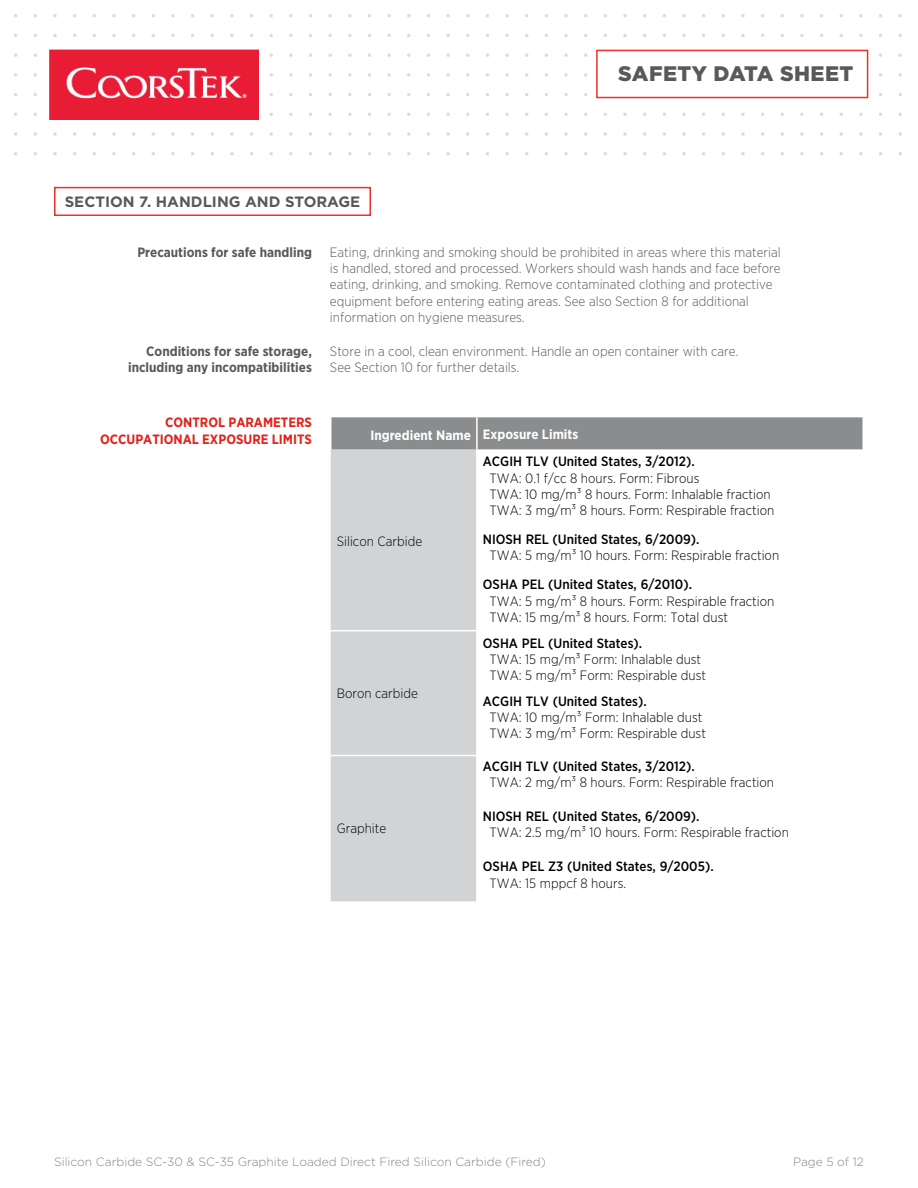
<style>
.page{position:relative;width:918px;height:1188px;background:#fff}
.page>*{position:absolute;margin:0;border:0;box-sizing:border-box;transform-origin:0 0}
.t1{font:900 21px "Gotham";letter-spacing:.02em;color:#58595b}
.t2{font:700 15px "Gotham";color:#58595b}
.t3{font:300 13.5px/16.2px "Gotham Narrow";color:#000}
.t4{font:300 13.5px/16.2px "Gotham Narrow";color:#58595b}
.t5{font:500 13.5px "Gotham Narrow";color:#000}
.t6{font:700 13.5px/16.2px "Gotham Narrow";color:#58595b;text-align:right}
.t7{font:700 13.5px/16.2px "Gotham Narrow";color:#e2231b;text-align:right}
.t8{font:700 13.5px "Gotham Narrow";color:#fff}
.t9{font:300 12px "Gotham";color:#7d868c}
</style>
<div class="page">
<img style="left:14px;top:14px;width:888px;height:142px">
<div style="left:597px;top:50px;width:271px;height:48px;background:#fff"></div>
<div style="left:596px;top:50px;width:272px;height:48px;border:2px solid #ee3124"></div>
<img style="left:50px;top:50px;width:209px;height:69px">
<div style="left:332px;top:417px;width:530px;height:33px;background:#8a8c8e"></div>
<div style="left:331px;top:450px;width:145px;height:451px;background:#d1d3d4"></div>
<hr style="left:476px;top:417px;width:2px;height:33px;background:#fff">
<div style="left:54px;top:187px;width:317px;height:29px;border:2px solid #ee3124"></div>
<hr style="left:330px;top:630px;width:147px;height:1px;background:#fff">
<hr style="left:330px;top:755px;width:147px;height:1px;background:#fff">
<p class="t2" style="left:65px;top:192px;width:297px">SECTION 7. HANDLING AND STORAGE</p>
<h1 class="t1" style="left:618px;top:60px;width:237px">SAFETY DATA SHEET</h1>
<p class="t6" style="left:137px;top:244px;width:176px">Precautions for safe handling</p>
<p class="t6" style="left:128px;top:343px;width:185px">Conditions for safe storage, including any incompatibilities</p>
<p class="t7" style="left:100px;top:414px;width:213px">CONTROL PARAMETERS<br>OCCUPATIONAL EXPOSURE LIMITS</p>
<p class="t4" style="left:330px;top:244px;width:452px">Eating, drinking and smoking should be prohibited in areas where this material is handled, stored and processed. Workers should wash hands and face before eating, drinking, and smoking. Remove contaminated clothing and protective equipment before entering eating areas. See also Section 8 for additional information on hygiene measures.</p>
<p class="t4" style="left:330px;top:343px;width:410px">Store in a cool, clean environment. Handle an open container with care.<br>See Section 10 for further details.</p>
<p class="t8" style="left:370px;top:426px;width:209px">Ingredient Name Exposure Limits</p>
<p class="t3" style="left:337px;top:532px;width:87px">Silicon Carbide</p>
<p class="t3" style="left:337px;top:685px;width:83px">Boron carbide</p>
<p class="t3" style="left:337px;top:820px;width:51px">Graphite</p>
<p class="t5" style="left:483px;top:453px;width:213px">ACGIH TLV (United States, 3/2012).</p>
<p class="t3" style="left:490px;top:469px;width:286px">TWA: 0.1 f/cc 8 hours. Form: Fibrous<br>TWA: 10 mg/m³ 8 hours. Form: Inhalable fraction<br>TWA: 3 mg/m³ 8 hours. Form: Respirable fraction</p>
<p class="t5" style="left:483px;top:531px;width:218px">NIOSH REL (United States, 6/2009).</p>
<p class="t3" style="left:490px;top:547px;width:291px">TWA: 5 mg/m³ 10 hours. Form: Respirable fraction</p>
<p class="t5" style="left:483px;top:576px;width:211px">OSHA PEL (United States, 6/2010).</p>
<p class="t3" style="left:490px;top:592px;width:286px">TWA: 5 mg/m³ 8 hours. Form: Respirable fraction<br>TWA: 15 mg/m³ 8 hours. Form: Total dust</p>
<p class="t5" style="left:483px;top:634px;width:161px">OSHA PEL (United States).</p>
<p class="t3" style="left:490px;top:651px;width:218px">TWA: 15 mg/m³ Form: Inhalable dust<br>TWA: 5 mg/m³ Form: Respirable dust</p>
<p class="t5" style="left:483px;top:693px;width:165px">ACGIH TLV (United States).</p>
<p class="t3" style="left:490px;top:709px;width:218px">TWA: 10 mg/m³ Form: Inhalable dust<br>TWA: 3 mg/m³ Form: Respirable dust</p>
<p class="t5" style="left:483px;top:758px;width:213px">ACGIH TLV (United States, 3/2012).</p>
<p class="t3" style="left:490px;top:774px;width:286px">TWA: 2 mg/m³ 8 hours. Form: Respirable fraction</p>
<p class="t5" style="left:483px;top:807px;width:218px">NIOSH REL (United States, 6/2009).</p>
<p class="t3" style="left:490px;top:824px;width:301px">TWA: 2.5 mg/m³ 10 hours. Form: Respirable fraction</p>
<p class="t5" style="left:483px;top:858px;width:232px">OSHA PEL Z3 (United States, 9/2005).</p>
<p class="t3" style="left:490px;top:874px;width:138px">TWA: 15 mppcf 8 hours.</p>
<p class="t9" style="left:54px;top:1154px;width:493px">Silicon Carbide SC-30 &amp; SC-35 Graphite Loaded Direct Fired Silicon Carbide (Fired)</p>
<p class="t9" style="left:793px;top:1154px;width:72px">Page 5 of 12</p>
</div>
